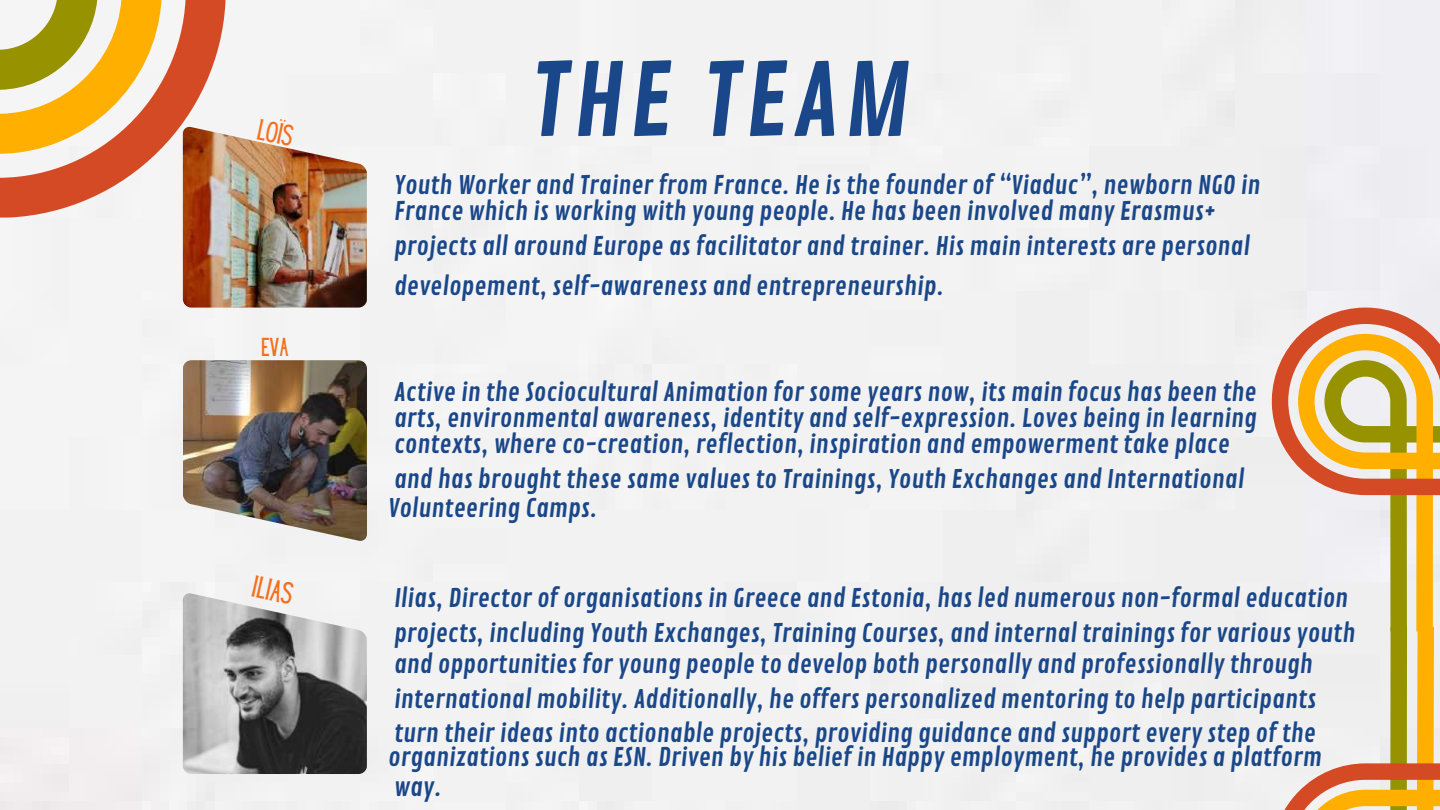
<style>
.page{position:relative;width:1440px;height:810px;background:#fff}
.page>*{position:absolute;margin:0;border:0;box-sizing:border-box;transform-origin:0 0}
.t1{font:98.7px "Contrail One";letter-spacing:.05em;color:#1a4789}
.t2{font:26.8px "Hey Gotcha";color:#f46f1c}
.t3{font:25.9px "Hey Gotcha";color:#f46f1c}
.t4{font:25px/34.5px "Contrail One";color:#1a4789}
.t5{font:22.7px "Hey Gotcha";color:#f46f1c}
</style>
<div class="page">
<svg style="left:0;top:0;width:225px;height:218px"></svg>
<img style="left:183px;top:127px;width:184px;height:181px">
<img style="left:183px;top:360px;width:184px;height:181px">
<img style="left:183px;top:593px;width:184px;height:181px">
<svg style="left:1272px;top:308px;width:168px;height:502px"></svg>
<p class="t3" style="left:260px;top:119px;width:37px;rotate:12deg">LOÏS</p>
<p class="t5" style="left:261px;top:338px;width:29px">EVA</p>
<p class="t2" style="left:255px;top:575px;width:43px;rotate:13deg">ILIAS</p>
<h1 class="t1" style="left:530px;top:43px;width:381px">THE TEAM</h1>
<p class="t4" style="left:394px;top:169px;width:868px">Youth Worker and Trainer from France. He is the founder of “Viaduc”, newborn NGO in</p>
<p class="t4" style="left:394px;top:195px;width:858px">France which is working with young people. He has been involved many Erasmus+ projects all around Europe as facilitator and trainer. His main interests are personal</p>
<p class="t4" style="left:394px;top:269px;width:551px">developement, self-awareness and entrepreneurship.</p>
<p class="t4" style="left:394px;top:376px;width:864px">Active in the Sociocultural Animation for some years now, its main focus has been the</p>
<p class="t4" style="left:394px;top:402px;width:865px">arts, environmental awareness, identity and self-expression. Loves being in learning</p>
<p class="t4" style="left:394px;top:428px;width:852px">contexts, where co-creation, reflection, inspiration and empowerment take place and has brought these same values to Trainings, Youth Exchanges and International</p>
<p class="t4" style="left:388px;top:492px;width:210px">Volunteering Camps.</p>
<p class="t4" style="left:394px;top:582px;width:963px">Ilias, Director of organisations in Greece and Estonia, has led numerous non-formal education projects, including Youth Exchanges, Training Courses, and internal trainings for various youth</p>
<p class="t4" style="left:394px;top:648px;width:924px">and opportunities for young people to develop both personally and professionally through international mobility. Additionally, he offers personalized mentoring to help participants turn their ideas into actionable projects, providing guidance and support every step of the</p>
<p class="t4" style="left:388px;top:741px;width:935px">organizations such as ESN. Driven by his belief in Happy employment, he provides a platform</p>
<p class="t4" style="left:394px;top:771px;width:49px">way.</p>
</div>
